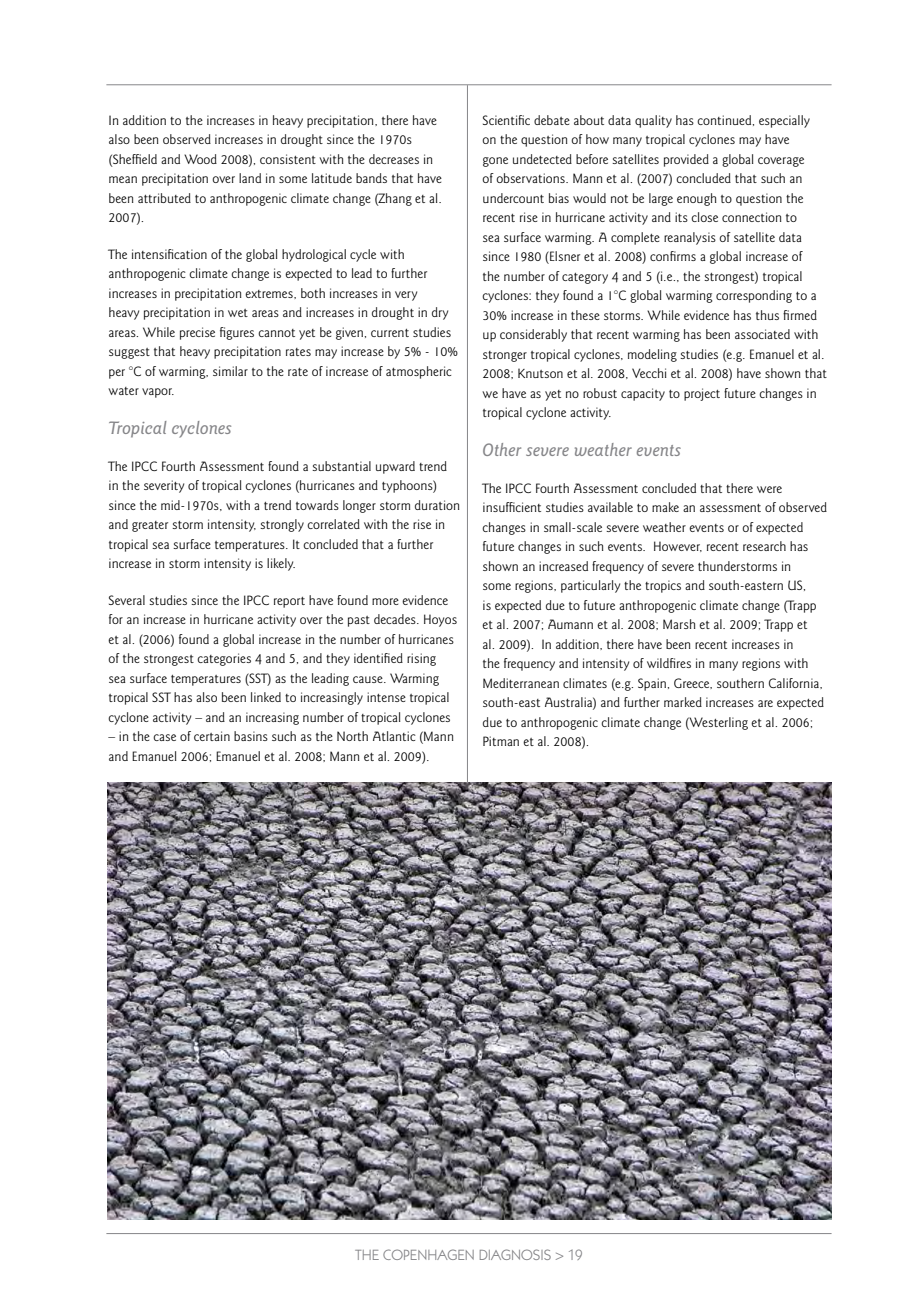
<style>
.page{position:relative;width:915px;height:1297px;background:#fff}
.page>*{position:absolute;margin:0;border:0;box-sizing:border-box;transform-origin:0 0}
.t1{font:italic 500 18px "Goudy Sans IT Cby BT";color:#868689}
.t2{font:15px "Itc Kabel";color:#868689}
.t3{font:300 13.5px/19.5px "Goudy Sans IT Cby BT";color:#000}
</style>
<div class="page">
<hr style="left:106px;top:84px;width:725px;height:1px;background:#868689">
<hr style="left:467px;top:85px;width:1px;height:1042px;background:#868689">
<hr style="left:106px;top:1233px;width:725px;height:1px;background:#868689">
<img style="left:107px;top:783px;width:724px;height:436px">
<p class="t3" style="left:109px;top:111px;width:335px">In addition to the increases in heavy precipitation, there have also been observed increases in drought since the 1970s (Sheffield and Wood 2008), consistent with the decreases in mean precipitation over land in some latitude bands that have been attributed to anthropogenic climate change (Zhang et al.<br>2007).</p>
<p class="t3" style="left:109px;top:245px;width:351px">The intensification of the global hydrological cycle with anthropogenic climate change is expected to lead to further increases in precipitation extremes, both increases in very<br>heavy precipitation in wet areas and increases in drought in dry areas. While precise figures cannot yet be given, current studies suggest that heavy precipitation rates may increase by 5% - 10% per °C of warming, similar to the rate of increase of atmospheric water vapor.</p>
<h1 class="t1" style="left:109px;top:417px;width:125px">Tropical cyclones</h1>
<p class="t3" style="left:109px;top:456px;width:353px">The IPCC Fourth Assessment found a substantial upward trend in the severity of tropical cyclones (hurricanes and typhoons) since the mid-1970s, with a trend towards longer storm duration and greater storm intensity, strongly correlated with the rise in tropical sea surface temperatures. It concluded that a further increase in storm intensity is likely.</p>
<p class="t3" style="left:109px;top:590px;width:350px">Several studies since the IPCC report have found more evidence for an increase in hurricane activity over the past decades. Hoyos et al. (2006) found a global increase in the number of hurricanes of the strongest categories 4 and 5, and they identified rising<br>sea surface temperatures (SST) as the leading cause. Warming tropical SST has also been linked to increasingly intense tropical cyclone activity – and an increasing number of tropical cyclones</p>
<p class="t3" style="left:109px;top:727px;width:347px">– in the case of certain basins such as the North Atlantic (Mann and Emanuel 2006; Emanuel et al. 2008; Mann et al. 2009).</p>
<p class="t3" style="left:482px;top:111px;width:346px">Scientific debate about data quality has continued, especially on the question of how many tropical cyclones may have<br>gone undetected before satellites provided a global coverage<br>of observations. Mann et al. (2007) concluded that such an undercount bias would not be large enough to question the recent rise in hurricane activity and its close connection to<br>sea surface warming. A complete reanalysis of satellite data since 1980 (Elsner et al. 2008) confirms a global increase of<br>the number of category 4 and 5 (i.e., the strongest) tropical cyclones: they found a 1°C global warming corresponding to a 30% increase in these storms. While evidence has thus firmed up considerably that recent warming has been associated with stronger tropical cyclones, modeling studies (e.g. Emanuel et al.<br>2008; Knutson et al. 2008, Vecchi et al. 2008) have shown that we have as yet no robust capacity to project future changes in tropical cyclone activity.</p>
<h1 class="t1" style="left:482px;top:439px;width:200px">Other severe weather events</h1>
<p class="t3" style="left:482px;top:478px;width:346px">The IPCC Fourth Assessment concluded that there were insufficient studies available to make an assessment of observed changes in small-scale severe weather events or of expected future changes in such events. However, recent research has shown an increased frequency of severe thunderstorms in<br>some regions, particularly the tropics and south-eastern US,<br>is expected due to future anthropogenic climate change (Trapp et al. 2007; Aumann et al. 2008; Marsh et al. 2009; Trapp et<br>al. 2009). In addition, there have been recent increases in<br>the frequency and intensity of wildfires in many regions with Mediterranean climates (e.g. Spain, Greece, southern California, south-east Australia) and further marked increases are expected due to anthropogenic climate change (Westerling et al. 2006; Pitman et al. 2008).</p>
<p class="t2" style="left:355px;top:1246px;width:156px">TH E COPENHAGEN DIAGNOSIS</p>
<p class="t2" style="left:555px;top:1246px;width:29px">&gt; 19</p>
</div>
